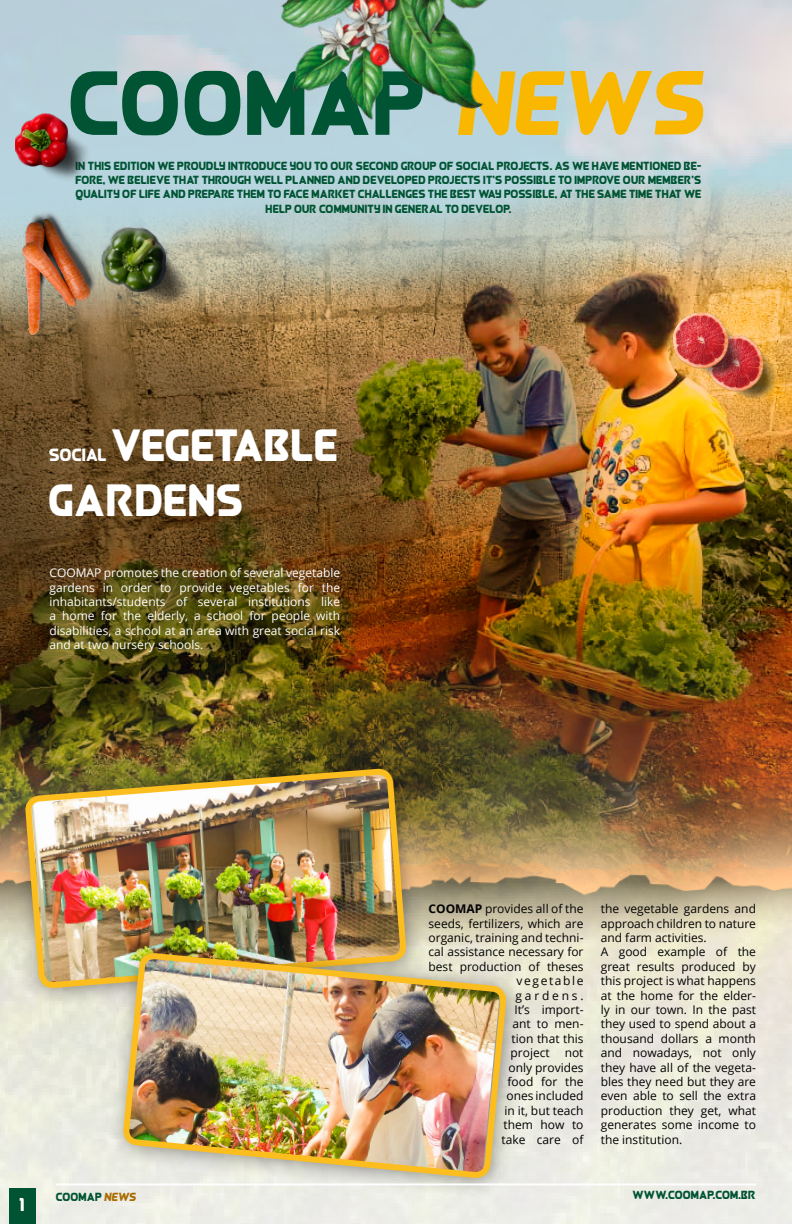
<style>
.page{position:relative;width:792px;height:1224px;background:#fff}
.page>*{position:absolute;margin:0;border:0;box-sizing:border-box;transform-origin:0 0}
.t1{font:93px "Queenof Camelot";color:#005433}
.t2{font:46px/55.2px "Queenof Camelot";color:#fff}
.t3{font:19px "Queenof Camelot";color:#fff}
.t4{font:18px "Queenof Camelot";color:#fff}
.t5{font:12px/14.4px "Open Sans";color:#010102;text-align:right}
.t6{font:12px/14.4px "Queenof Camelot";color:#005433;text-align:center}
.t7{font:12px/14.4px "Open Sans";color:#fff;text-align:justify}
.s1{font-style:italic;color:#f9b700}
.s2{font-weight:700}
.s3{font-style:italic;color:#aa6a00}
</style>
<div class="page">
<img style="left:0;top:0;width:792px;height:148px">
<svg style="left:0;top:946px;width:792px;height:278px;background:#ebeadf"></svg>
<img style="left:254px;top:0;width:284px;height:148px">
<img style="left:0;top:148px;width:792px;height:798px">
<div style="left:9px;top:753px;width:417px;height:255px;background:#000;opacity:.4"></div>
<img style="left:28px;top:771px;width:376px;height:356px">
<div style="left:107px;top:937px;width:419px;height:261px;background:#000;opacity:.4"></div>
<img style="left:120px;top:950px;width:390px;height:274px">
<img style="left:101px;top:227px;width:100px;height:94px">
<img style="left:702px;top:336px;width:85px;height:68px">
<img style="left:668px;top:313px;width:85px;height:67px">
<img style="left:16px;top:114px;width:74px;height:70px">
<img style="left:23px;top:209px;width:73px;height:125px">
<div style="left:9px;top:1188px;width:27px;height:36px;background:#005433"></div>
<hr style="left:56px;top:1183px;width:700px;height:2px;background:#fefefe">
<h1 class="t1" style="left:71px;top:42px;width:639px">COOMAP <span class="s1">NEWS</span></h1>
<p class="t6" style="left:76px;top:158px;width:628px">IN THIS EDITION WE PROUDLY INTRODUCE YOU TO OUR SECOND GROUP OF SOCIAL PROJECTS. AS WE HAVE MENTIONED BE-FORE, WE BELIEVE THAT THROUGH WELL PLANNED AND DEVELOPED PROJECTS IT’S POSSIBLE TO IMPROVE OUR MEMBER’S QUALITY OF LIFE AND PREPARE THEM TO FACE MARKET CHALLENGES THE BEST WAY POSSIBLE, AT THE SAME TIME THAT WE HELP OUR COMMUNITY IN GENERAL TO DEVELOP.</p>
<h2 class="t2" style="left:49px;top:417px;width:292px;text-indent:63px">VEGETABLE<br>GARDENS</h2>
<h3 class="t4" style="left:49px;top:443px;width:60px">SOCIAL</h3>
<p class="t7" style="left:49px;top:565px;width:292px">COOMAP promotes the creation of several vegetable gardens in order to provide vegetables for the inhabitants/students of several institutions like a home for the elderly, a school for people with disabilities, a school at an area with great social risk and at two nursery schools.</p>
<h3 class="t3" style="left:20px;top:1192px;width:7px">1</h3>
<p class="t5" style="left:429px;top:901px;width:157px"><span class="s2">COOMAP</span> provides all of the seeds, fertilizers, which are organic, training and techni&shy;cal assistance necessary for best production of theses vegetable<br>gardens.<br>It’s import-<br>ant to men-<br>tion that this<br>project not<br>only provides<br>food for the<br>ones included<br>in it, but teach<br>them how to<br>take care of</p>
<p class="t5" style="left:601px;top:901px;width:157px;text-align:left">the vegetable gardens and approach children to nature and farm activities.<br>A good example of the great results produced by this project is what happens at the home for the elder&shy;ly in our town. In the past they used to spend about a thousand dollars a month and nowadays, not only they have all of the vegeta&shy;bles they need but they are even able to sell the extra production they get, what generates some income to the institution.</p>
<p class="t6" style="left:56px;top:1190px;width:82px">COOMAP <span class="s3">NEWS</span></p>
<p class="t6" style="left:633px;top:1188px;width:125px">WWW.COOMAP.COM.BR</p>
</div>
